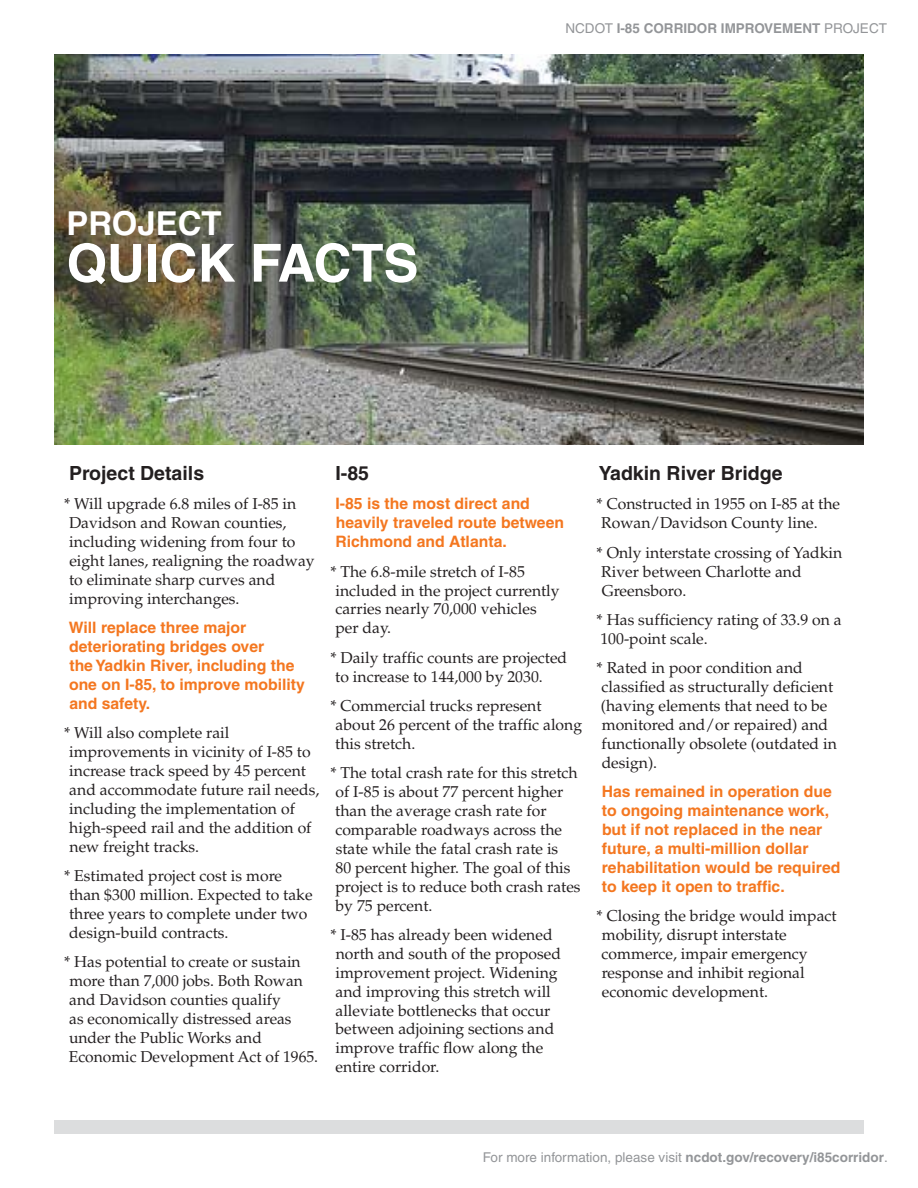
<style>
.page{position:relative;width:918px;height:1188px;background:#fff}
.page>*{position:absolute;margin:0;border:0;box-sizing:border-box;transform-origin:0 0}
.t1{font:700 52.5px "Helvetica";color:#fff}
.t2{font:700 33px "Helvetica";color:#fff}
.t3{font:700 19.5px "Helvetica";color:#231f20}
.t4{font:15.75px/18.9px "Palatino";color:#231f20}
.t5{font:700 15.75px/18.9px "Helvetica";color:#f47720}
.t6{font:13.5px "Helvetica";color:#939598}
.t7{font:700 13.5px "Helvetica";color:#939598}
.s1{font-weight:400}
.s2{font-weight:700}
</style>
<div class="page">
<img style="left:54px;top:54px;width:810px;height:391px">
<div style="left:54px;top:1120px;width:810px;height:14px;background:#dcddde"></div>
<h2 class="t2" style="left:67px;top:211px;width:157px">PROJECT</h2>
<h1 class="t1" style="left:67px;top:244px;width:353px">QUICK FACTS</h1>
<p class="t7" style="left:565px;top:23px;width:323px"><span class="s1">NCDOT</span> I-85 CORRIDOR IMPROVEMENT <span class="s1">PROJECT</span></p>
<p class="t3" style="left:69px;top:466px;width:137px">Project Details</p>
<p class="t4" style="left:69px;top:496px;width:247px;text-indent:-5px">* Will upgrade 6.8 miles of I-85 in<br>Davidson and Rowan counties, including widening from four to eight lanes, realigning the roadway to eliminate sharp curves and improving interchanges.</p>
<p class="t5" style="left:69px;top:620px;width:238px">Will replace three major deteriorating bridges over<br>the Yadkin River, including the one on I-85, to improve mobility and safety.</p>
<p class="t4" style="left:69px;top:725px;width:252px;text-indent:-5px">* Will also complete rail improvements in vicinity of I-85 to increase track speed by 45 percent and accommodate future rail needs, including the implementation of high-speed rail and the addition of new freight tracks.</p>
<p class="t4" style="left:69px;top:868px;width:245px;text-indent:-5px">* Estimated project cost is more than $300 million. Expected to take three years to complete under two design-build contracts.</p>
<p class="t4" style="left:64px;top:954px;width:255px">* Has potential to create or sustain more than 7,000 jobs. Both Rowan and Davidson counties qualify<br>as economically distressed areas under the Public Works and<br>Economic Development Act of 1965.</p>
<p class="t3" style="left:336px;top:466px;width:35px">I-85</p>
<p class="t5" style="left:335px;top:496px;width:230px">I-85 is the most direct and heavily traveled route between<br>Richmond and Atlanta.</p>
<p class="t4" style="left:335px;top:564px;width:226px;text-indent:-5px">* The 6.8-mile stretch of I-85 included in the project currently carries nearly 70,000 vehicles per day.</p>
<p class="t4" style="left:335px;top:650px;width:233px;text-indent:-5px">* Daily traffic counts are projected to increase to 144,000 by 2030.</p>
<p class="t4" style="left:335px;top:698px;width:248px;text-indent:-5px">* Commercial trucks represent about 26 percent of the traffic along this stretch.</p>
<p class="t4" style="left:335px;top:765px;width:247px;text-indent:-5px">* The total crash rate for this stretch of I-85 is about 77 percent higher than the average crash rate for comparable roadways across the state while the fatal crash rate is<br>80 percent higher. The goal of this project is to reduce both crash rates by 75 percent.</p>
<p class="t4" style="left:335px;top:927px;width:227px;text-indent:-5px">* I-85 has already been widened north and south of the proposed improvement project. Widening and improving this stretch will alleviate bottlenecks that occur between adjoining sections and improve traffic flow along the entire corridor.</p>
<p class="t3" style="left:599px;top:466px;width:185px">Yadkin River Bridge</p>
<p class="t4" style="left:597px;top:496px;width:245px">* Constructed in 1955 on I-85 at the<br>Rowan/Davidson County line.</p>
<p class="t4" style="left:597px;top:545px;width:247px">* Only interstate crossing of Yadkin<br>River between Charlotte and<br>Greensboro.</p>
<p class="t4" style="left:597px;top:612px;width:247px">* Has sufficiency rating of 33.9 on a<br>100-point scale.</p>
<p class="t4" style="left:597px;top:660px;width:242px">* Rated in poor condition and classified as structurally deficient (having elements that need to be monitored and/or repaired) and functionally obsolete (outdated in design).</p>
<p class="t5" style="left:602px;top:784px;width:240px">Has remained in operation due to ongoing maintenance work, but if not replaced in the near future, a multi-million dollar rehabilitation would be required to keep it open to traffic.</p>
<p class="t4" style="left:602px;top:908px;width:237px;text-indent:-5px">* Closing the bridge would impact mobility, disrupt interstate commerce, impair emergency response and inhibit regional economic development.</p>
<p class="t6" style="left:483px;top:1153px;width:407px">For more information, please visit <span class="s2">ncdot.gov/recovery/i85corridor</span>.</p>
</div>
